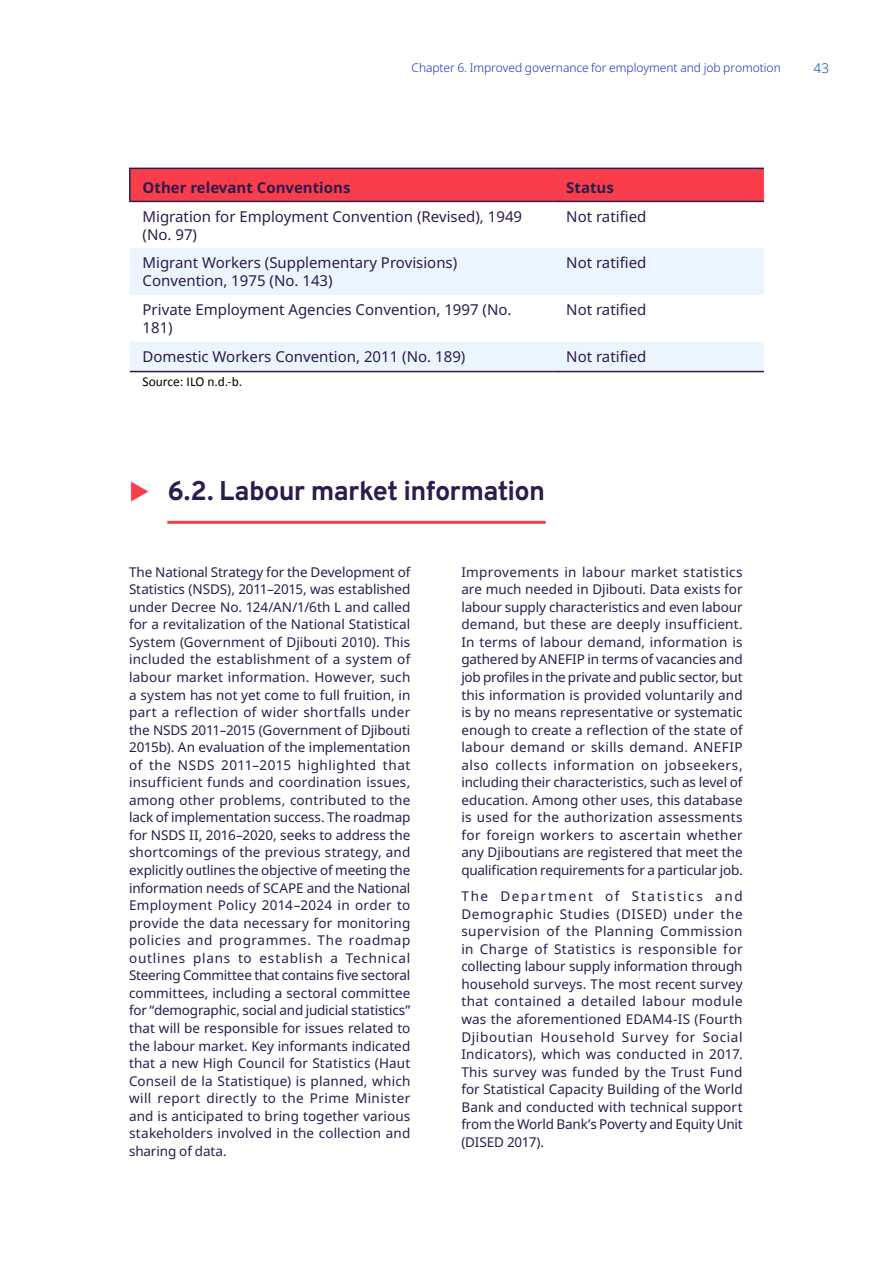
<style>
.page{position:relative;width:893px;height:1263px;background:#fff}
.page>*{position:absolute;margin:0;border:0;box-sizing:border-box;transform-origin:0 0}
.t1{font:700 27px "Overpass";letter-spacing:-.025em;color:#2c1b4d}
.t2{font:15px/18px "Noto Sans";color:#2c1b4d}
.t3{font:700 15px "Noto Sans";color:#2c1b4d}
.t4{font:13.5px/17.5px "Noto Sans";letter-spacing:-.01em;color:#2c1b4d;text-align:justify}
.t5{font:13.5px "Calibri";color:#000}
.t6{font:300 13.5px "Noto Sans";color:#0054a6}
.t7{font:300 12px "Noto Sans";letter-spacing:-.005em;color:#1e2dbe}
</style>
<div class="page">
<hr style="left:167px;top:521px;width:379px;height:3px;background:#fa3d4a">
<div style="left:131px;top:169px;width:633px;height:32px;background:#fa3d4a"></div>
<svg style="left:130px;top:248px;width:634px;height:123px;fill:#ebf5fd"></svg>
<hr style="left:129px;top:168px;width:425px;height:1px;background:#2c1b4d">
<hr style="left:129px;top:169px;width:2px;height:32px;background:#2c1b4d">
<hr style="left:554px;top:168px;width:210px;height:1px;background:#2c1b4d">
<hr style="left:129px;top:201px;width:425px;height:1px;background:#2c1b4d">
<hr style="left:554px;top:201px;width:210px;height:1px;background:#2c1b4d">
<hr style="left:130px;top:371px;width:424px;height:1px;background:#2c1b4d">
<hr style="left:554px;top:371px;width:210px;height:1px;background:#2c1b4d">
<p class="t7" style="left:412px;top:60px;width:371px">Chapter 6. Improved governance for employment and job promotion</p>
<p class="t6" style="left:814px;top:59px;width:17px">43</p>
<p class="t3" style="left:143px;top:177px;width:209px">Other relevant Conventions</p>
<p class="t3" style="left:566px;top:177px;width:49px">Status</p>
<p class="t2" style="left:143px;top:208px;width:381px">Migration for Employment Convention (Revised), 1949 (No. 97)</p>
<p class="t2" style="left:566px;top:208px;width:82px">Not ratified</p>
<p class="t2" style="left:143px;top:254px;width:316px">Migrant Workers (Supplementary Provisions)<br>Convention, 1975 (No. 143)</p>
<p class="t2" style="left:566px;top:254px;width:82px">Not ratified</p>
<p class="t2" style="left:143px;top:301px;width:370px">Private Employment Agencies Convention, 1997 (No.<br>181)</p>
<p class="t2" style="left:566px;top:301px;width:82px">Not ratified</p>
<p class="t2" style="left:143px;top:348px;width:324px">Domestic Workers Convention, 2011 (No. 189)</p>
<p class="t2" style="left:566px;top:348px;width:82px">Not ratified</p>
<p class="t5" style="left:143px;top:372px;width:101px">Source: ILO n.d.-b.</p>
<h1 class="t1" style="left:167px;top:468px;width:379px">6.2. Labour market information</h1>
<p class="t4" style="left:129px;top:563px;width:283px">The National Strategy for the Development of Statistics (NSDS), 2011–2015, was established under Decree No. 124/AN/1/6th L and called for a revitalization of the National Statistical System (Government of Djibouti 2010). This included the establishment of a system of labour market information. However, such a system has not yet come to full fruition, in part a reflection of wider shortfalls under the NSDS 2011–2015 (Government of Djibouti 2015b). An evaluation of the implementation of the NSDS 2011–2015 highlighted that insufficient funds and coordination issues, among other problems, contributed to the lack of implementation success. The roadmap for NSDS II, 2016–2020, seeks to address the shortcomings of the previous strategy, and explicitly outlines the objective of meeting the information needs of SCAPE and the National Employment Policy 2014–2024 in order to provide the data necessary for monitoring policies and programmes. The roadmap outlines plans to establish a Technical Steering Committee that contains five sectoral committees, including a sectoral committee for “demographic, social and judicial statistics” that will be responsible for issues related to the labour market. Key informants indicated that a new High Council for Statistics (Haut Conseil de la Statistique) is planned, which will report directly to the Prime Minister and is anticipated to bring together various stakeholders involved in the collection and sharing of data.</p>
<p class="t4" style="left:461px;top:563px;width:283px">Improvements in labour market statistics are much needed in Djibouti. Data exists for labour supply characteristics and even labour demand, but these are deeply insufficient.<br>In terms of labour demand, information is gathered by ANEFIP in terms of vacancies and job profiles in the private and public sector, but this information is provided voluntarily and is by no means representative or systematic enough to create a reflection of the state of labour demand or skills demand. ANEFIP also collects information on jobseekers, including their characteristics, such as level of education. Among other uses, this database is used for the authorization assessments for foreign workers to ascertain whether any Djiboutians are registered that meet the qualification requirements for a particular job.</p>
<p class="t4" style="left:461px;top:888px;width:283px">The Department of Statistics and Demographic Studies (DISED) under the supervision of the Planning Commission in Charge of Statistics is responsible for collecting labour supply information through household surveys. The most recent survey that contained a detailed labour module was the aforementioned EDAM4-IS (Fourth Djiboutian Household Survey for Social Indicators), which was conducted in 2017.<br>This survey was funded by the Trust Fund for Statistical Capacity Building of the World Bank and conducted with technical support from the World Bank’s Poverty and Equity Unit (DISED 2017).</p>
</div>
